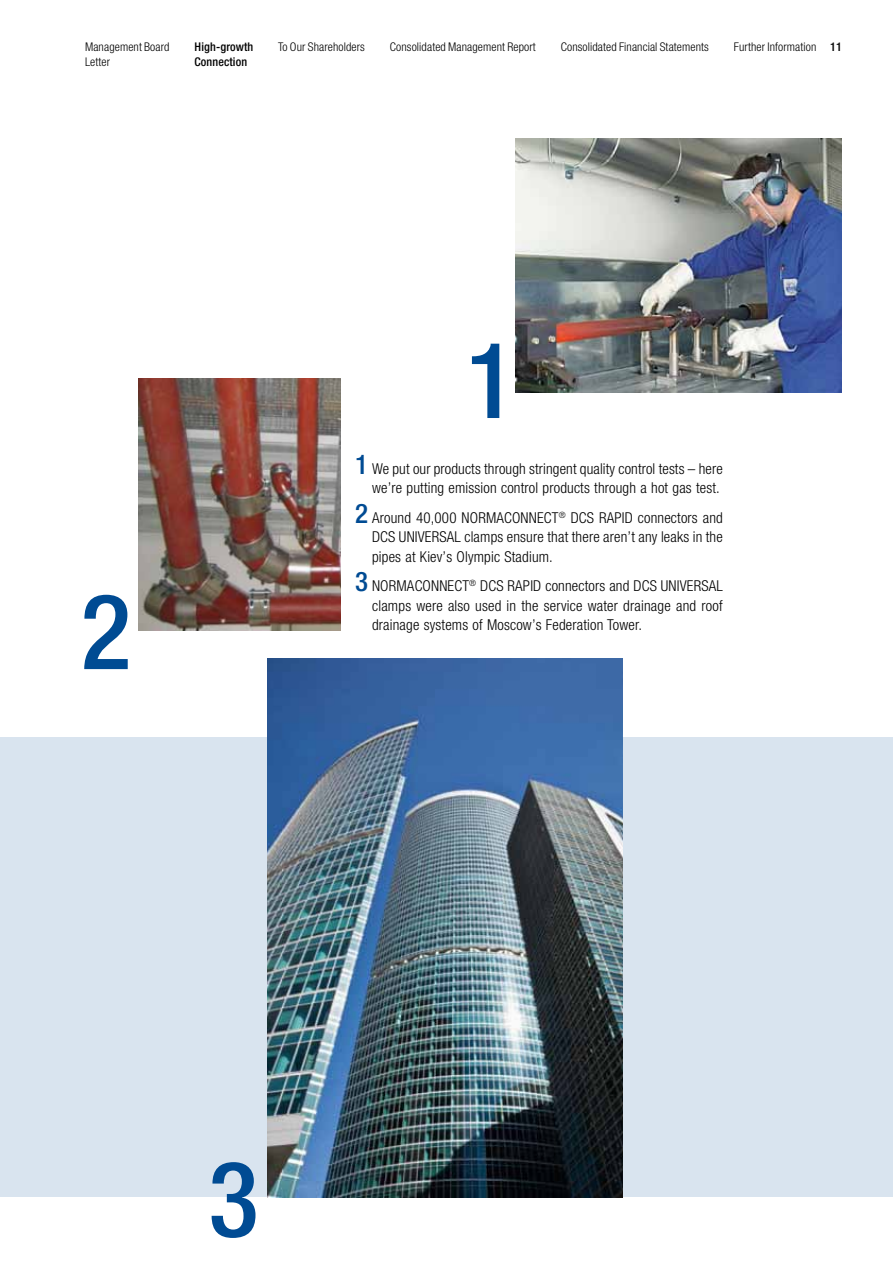
<style>
.page{position:relative;width:893px;height:1263px;background:#fff}
.page>*{position:absolute;margin:0;border:0;box-sizing:border-box;transform-origin:0 0}
.t1{font:500 condensed 105px "Helvetica Neue LT Pro";color:#004b93}
.t2{font:300 condensed 15px/19.5px "Helvetica Neue LT Pro";letter-spacing:.01em;color:#000;text-align:justify}
.t3{font:300 condensed 12px "Helvetica Neue LT Pro";letter-spacing:.01em;color:#000}
.t4{font:500 condensed 12px "Helvetica Neue LT Pro";letter-spacing:.01em;color:#000}
.s1{font-weight:500}
.s2{font-weight:500;font-size:27px;color:#004b93}
</style>
<div class="page">
<div style="left:0;top:738px;width:893px;height:459px;background:#d9e4ef"></div>
<img style="left:138px;top:378px;width:202px;height:253px">
<img style="left:515px;top:138px;width:327px;height:254px">
<img style="left:268px;top:658px;width:355px;height:539px">
<p class="t3" style="left:85px;top:40px;width:86px">Management Board</p>
<p class="t4" style="left:195px;top:40px;width:60px">High-growth</p>
<p class="t3" style="left:278px;top:40px;width:88px">To Our Shareholders</p>
<p class="t3" style="left:390px;top:40px;width:147px">Consolidated Management Report</p>
<p class="t3" style="left:561px;top:40px;width:150px">Consolidated Financial Statements</p>
<p class="t3" style="left:734px;top:40px;width:109px">Further Information <span class="s1">11</span></p>
<p class="t3" style="left:85px;top:55px;width:27px">Letter</p>
<p class="t4" style="left:195px;top:55px;width:54px">Connection</p>
<h1 class="t1" style="left:81px;top:569px;width:52px">2</h1>
<h1 class="t1" style="left:466px;top:318px;width:52px">1</h1>
<p class="t2" style="left:355px;top:459px;width:369px;text-align:right"><span class="s2">1</span> We put our products through stringent quality control tests – here we’re putting emission control products through a hot gas test.</p>
<p class="t2" style="left:372px;top:508px;width:352px;text-indent:-17px"><span class="s2">2</span> Around 40,000 NORMACONNECT<sup>®</sup> DCS RAPID connectors and DCS UNIVERSAL clamps ensure that there aren’t any leaks in the pipes at Kiev’s Olympic Stadium.</p>
<p class="t2" style="left:372px;top:576px;width:352px;text-indent:-17px"><span class="s2">3</span> NORMACONNECT<sup>®</sup> DCS RAPID connectors and DCS UNIVERSAL clamps were also used in the service water drainage and roof drainage systems of Moscow’s Federation Tower.</p>
<h1 class="t1" style="left:208px;top:1137px;width:52px">3</h1>
</div>
